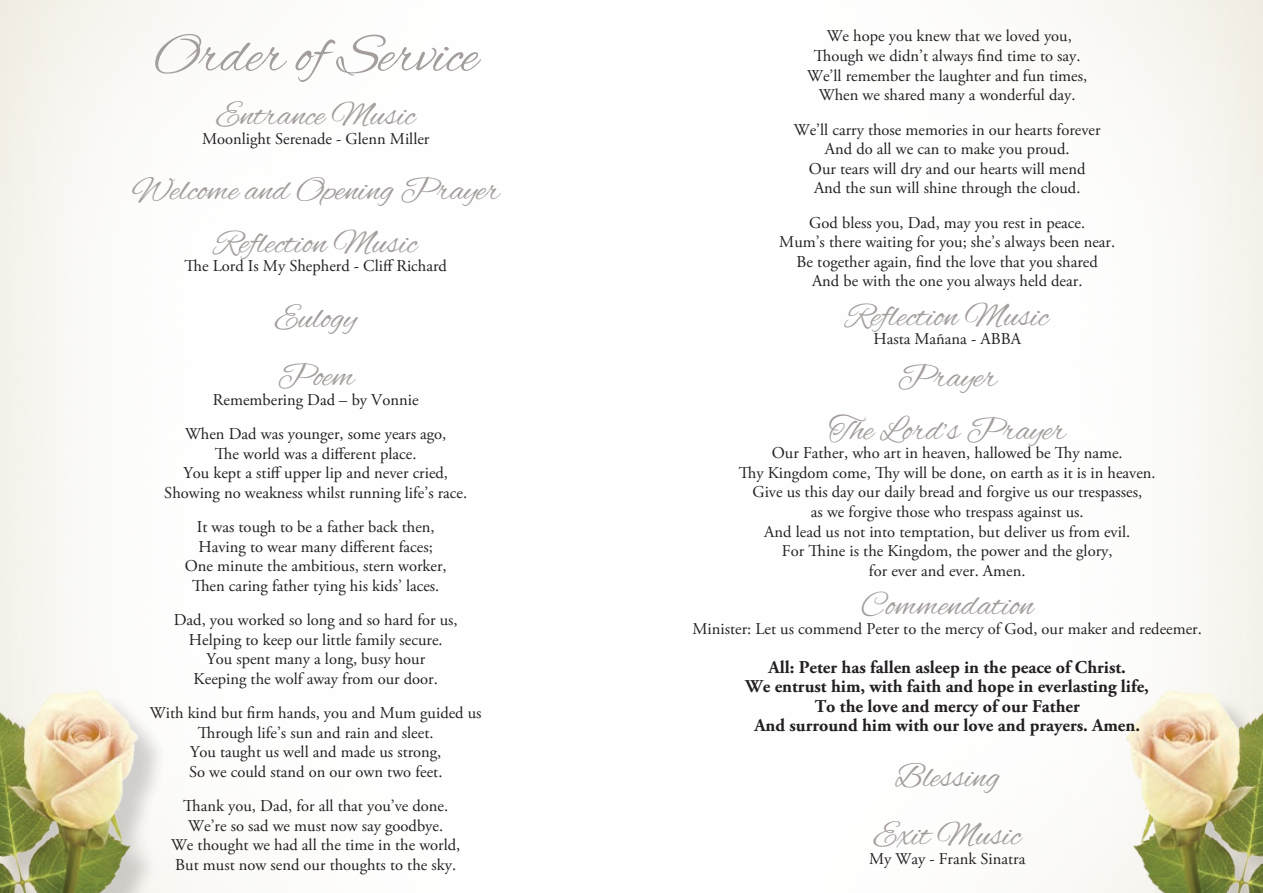
<style>
.page{position:relative;width:1263px;height:893px;background:#fff}
.page>*{position:absolute;margin:0;border:0;box-sizing:border-box;transform-origin:0 0}
.t1{font:57px "Alex Brush";color:#a39d9b}
.t2{font:34.5px/52.5px "Alex Brush";color:#a39d9b;text-align:center}
.t3{font:700 18px/19.5px "Adobe Garamond Pro";color:#231f20;text-align:center}
.t4{font:16.5px/19.5px "Adobe Garamond Pro";color:#231f20;text-align:center}
</style>
<div class="page">
<div style="left:0;top:0;width:632px;height:893px;background:#d3c7a6;opacity:.4"></div>
<div style="left:632px;top:0;width:631px;height:893px;background:#d3c7a6;opacity:.4"></div>
<div style="left:0;top:693px;width:169px;height:200px;background:#231f20;opacity:.2"></div>
<img style="left:0;top:669px;width:149px;height:224px">
<img style="left:1115px;top:669px;width:148px;height:224px">
<h1 class="t1" style="left:154px;top:23px;width:325px">Order of Service</h1>
<h2 class="t2" style="left:216px;top:91px;width:200px">Entrance Music</h2>
<p class="t4" style="left:202px;top:129px;width:229px">Moonlight Serenade - Glenn Miller</p>
<h2 class="t2" style="left:132px;top:166px;width:370px">Welcome and Opening Prayer<br>Reflection Music</h2>
<p class="t4" style="left:185px;top:257px;width:264px">The Lord Is My Shepherd - Cliff Richard</p>
<h2 class="t2" style="left:275px;top:291px;width:84px;line-height:58.5px;text-align:left">Eulogy<br>Poem</h2>
<p class="t4" style="left:185px;top:383px;width:263px;line-height:34.5px">Remembering Dad – by Vonnie<br>When Dad was younger, some years ago,</p>
<p class="t4" style="left:164px;top:444px;width:304px">The world was a different place.<br>You kept a stiff upper lip and never cried,<br>Showing no weakness whilst running life’s race.</p>
<p class="t4" style="left:185px;top:518px;width:263px">It was tough to be a father back then, Having to wear many different faces; One minute the ambitious, stern worker, Then caring father tying his kids’ laces.</p>
<p class="t4" style="left:174px;top:611px;width:285px">Dad, you worked so long and so hard for us, Helping to keep our little family secure.<br>You spent many a long, busy hour<br>Keeping the wolf away from our door.</p>
<p class="t4" style="left:150px;top:704px;width:333px">With kind but firm hands, you and Mum guided us Through life’s sun and rain and sleet.<br>You taught us well and made us strong,<br>So we could stand on our own two feet.</p>
<p class="t4" style="left:171px;top:797px;width:291px">Thank you, Dad, for all that you’ve done.<br>We’re so sad we must now say goodbye.<br>We thought we had all the time in the world, But must now send our thoughts to the sky.</p>
<p class="t4" style="left:807px;top:27px;width:282px">We hope you knew that we loved you, Though we didn’t always find time to say.<br>We’ll remember the laughter and fun times, When we shared many a wonderful day.</p>
<p class="t4" style="left:794px;top:120px;width:308px">We’ll carry those memories in our hearts forever And do all we can to make you proud.<br>Our tears will dry and our hearts will mend And the sun will shine through the cloud.</p>
<p class="t4" style="left:779px;top:213px;width:337px">God bless you, Dad, may you rest in peace.<br>Mum’s there waiting for you; she’s always been near.<br>Be together again, find the love that you shared<br>And be with the one you always held dear.</p>
<h2 class="t2" style="left:846px;top:292px;width:204px">Reflection Music</h2>
<p class="t4" style="left:873px;top:330px;width:149px">Hasta Mañana - ABBA</p>
<h2 class="t2" style="left:829px;top:353px;width:239px">Prayer<br>The Lord’s Prayer</h2>
<p class="t4" style="left:739px;top:444px;width:418px">Our Father, who art in heaven, hallowed be Thy name.<br>Thy Kingdom come, Thy will be done, on earth as it is in heaven.<br>Give us this day our daily bread and forgive us our trespasses,<br>as we forgive those who trespass against us.<br>And lead us not into temptation, but deliver us from evil.<br>For Thine is the Kingdom, the power and the glory,<br>for ever and ever. Amen.</p>
<h2 class="t2" style="left:861px;top:581px;width:175px">Commendation</h2>
<p class="t4" style="left:692px;top:620px;width:511px">Minister: Let us commend Peter to the mercy of God, our maker and redeemer.</p>
<p class="t3" style="left:745px;top:658px;width:405px">All: Peter has fallen asleep in the peace of Christ.<br>We entrust him, with faith and hope in everlasting life, To the love and mercy of our Father<br>And surround him with our love and prayers. Amen.</p>
<h2 class="t2" style="left:874px;top:749px;width:149px;line-height:58.5px">Blessing<br>Exit Music</h2>
<p class="t4" style="left:869px;top:849px;width:158px">My Way - Frank Sinatra</p>
</div>
